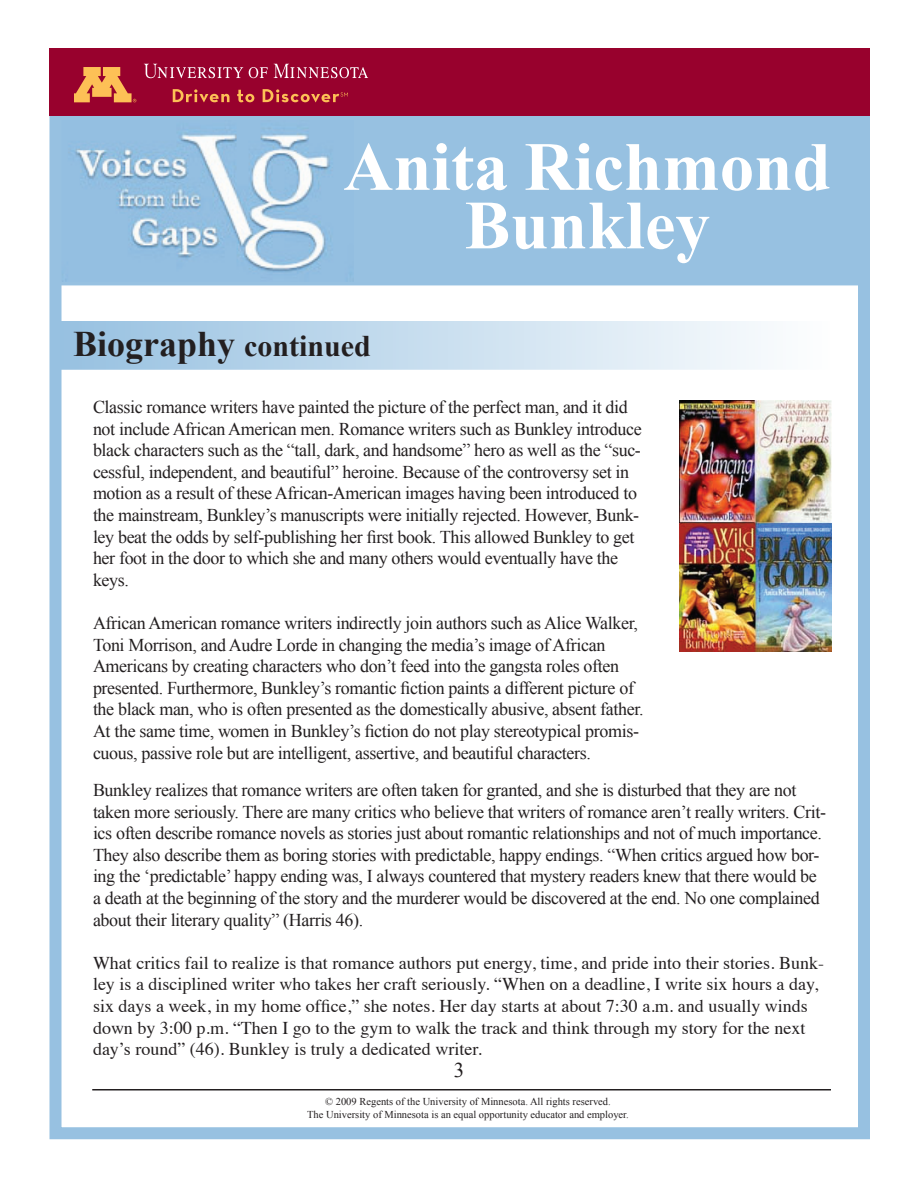
<style>
.page{position:relative;width:918px;height:1188px;background:#fff}
.page>*{position:absolute;margin:0;border:0;box-sizing:border-box;transform-origin:0 0}
.t1{font:700 69px/58.5px "Times New Roman";color:#fff;text-align:center}
.t2{font:700 36px "Times New Roman";color:#231f20}
.t3{font:21px "Times New Roman";color:#231f20}
.t4{font:18px/21.6px "Times New Roman";letter-spacing:-.02em;color:#231f20}
.t5{font:18px/21.6px "Times";color:#231f20}
.t6{font:10.5px/13.5px "Times New Roman";color:#231f20;text-align:center}
.s1{font-size:30px}
</style>
<div class="page">
<div style="left:54px;top:320px;width:777px;height:51px;background:linear-gradient(to right,#96c0e1,#fefefe);border:2px solid #fff"></div>
<div style="left:56px;top:114px;width:810px;height:173px;background:#97c1e1;border:2px solid #fff"></div>
<img style="left:65px;top:128px;width:287px;height:153px">
<hr style="left:92px;top:1089px;width:739px;height:1px;background:#231f20">
<img style="left:680px;top:400px;width:151px;height:252px">
<div style="left:50px;top:49px;width:820px;height:1090px;border:12px solid #97c1e1"></div>
<div style="left:50px;top:49px;width:820px;height:67px;background:#98012d"></div>
<svg style="left:74px;top:67px;width:62px;height:35px"></svg>
<svg style="left:274px;top:64px;width:94px;height:14px"></svg>
<svg style="left:249px;top:67px;width:19px;height:11px"></svg>
<svg style="left:144px;top:64px;width:99px;height:14px"></svg>
<svg style="left:173px;top:89px;width:57px;height:13px"></svg>
<svg style="left:237px;top:90px;width:17px;height:12px"></svg>
<svg style="left:263px;top:89px;width:85px;height:13px"></svg>
<h1 class="t1" style="left:344px;top:136px;width:489px">Anita Richmond<br>Bunkley</h1>
<h2 class="t2" style="left:73px;top:319px;width:299px">Biography <span class="s1">continued</span></h2>
<p class="t4" style="left:93px;top:396px;width:550px">Classic romance writers have painted the picture of the perfect man, and it did not include African American men. Romance writers such as Bunkley introduce black characters such as the “tall, dark, and handsome” hero as well as the “suc&shy;cessful, independent, and beautiful” heroine. Because of the controversy set in motion as a result of these African-American images having been introduced to the mainstream, Bunkley’s manuscripts were initially rejected. However, Bunk&shy;ley beat the odds by self-publishing her first book. This allowed Bunkley to get her foot in the door to which she and many others would eventually have the keys.</p>
<p class="t4" style="left:93px;top:612px;width:552px">African American romance writers indirectly join authors such as Alice Walker, Toni Morrison, and Audre Lorde in changing the media’s image of African Americans by creating characters who don’t feed into the gangsta roles often presented. Furthermore, Bunkley’s romantic fiction paints a different picture of the black man, who is often presented as the domestically abusive, absent father.<br>At the same time, women in Bunkley’s fiction do not play stereotypical promis&shy;cuous, passive role but are intelligent, assertive, and beautiful characters.</p>
<p class="t4" style="left:93px;top:779px;width:734px">Bunkley realizes that romance writers are often taken for granted, and she is disturbed that they are not taken more seriously. There are many critics who believe that writers of romance aren’t really writers. Crit&shy;ics often describe romance novels as stories just about romantic relationships and not of much importance.<br>They also describe them as boring stories with predictable, happy endings. “When critics argued how bor&shy;ing the ‘predictable’ happy ending was, I always countered that mystery readers knew that there would be a death at the beginning of the story and the murderer would be discovered at the end. No one complained about their literary quality” (Harris 46).</p>
<p class="t5" style="left:93px;top:950px;width:733px">What critics fail to realize is that romance authors put energy, time, and pride into their stories. Bunk&shy;ley is a disciplined writer who takes her craft seriously. “When on a deadline, I write six hours a day, six days a week, in my home office,” she notes. Her day starts at about 7:30 a.m. and usually winds down by 3:00 p.m. “Then I go to the gym to walk the track and think through my story for the next day’s round” (46). Bunkley is truly a dedicated writer.</p>
<p class="t3" style="left:454px;top:1055px;width:12px">3</p>
<p class="t6" style="left:307px;top:1094px;width:323px">© 2009 Regents of the University of Minnesota. All rights reserved.<br>The University of Minnesota is an equal opportunity educator and employer.</p>
</div>
